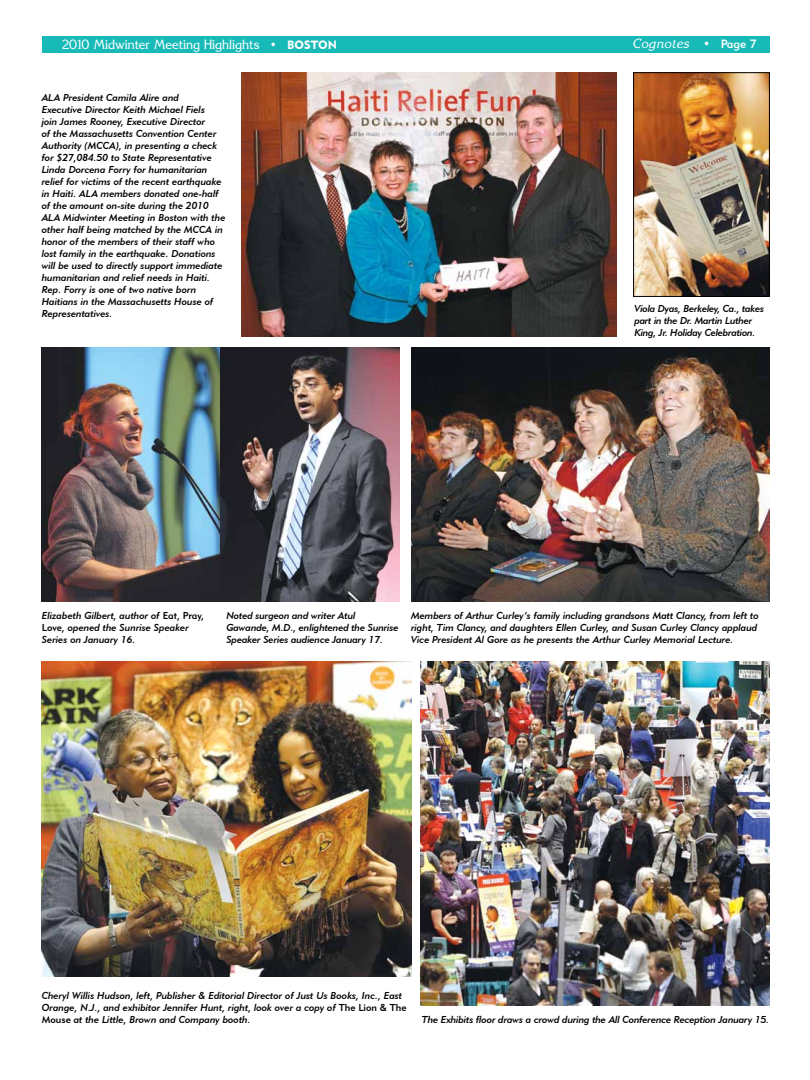
<style>
.page{position:relative;width:810px;height:1080px;background:#fff}
.page>*{position:absolute;margin:0;border:0;box-sizing:border-box;transform-origin:0 0}
.t1{font:12px "Korinthia";color:#fff}
.t2{font:italic 12px "Korinthia";color:#fff}
.t3{font:10px/12px "Geometric 415 BT Medium Italic A";color:#000}
.t4{font:10px/12px "Geometric 415 BT Medium Italic A";letter-spacing:-.02em;color:#000}
.s1{font-family:"Geometric 415 BT Medium A"}
.s2{font-family:"Geometric 415 BT Black A"}
.s3{font-family:"Geometric 415 BT Medium A";font-style:normal}
</style>
<div class="page">
<div style="left:42px;top:37px;width:728px;height:16px;background:#18bab8"></div>
<img style="left:42px;top:662px;width:369px;height:315px">
<img style="left:421px;top:662px;width:349px;height:344px">
<img style="left:635px;top:75px;width:133px;height:220px">
<div style="left:633px;top:73px;width:137px;height:224px;border:1px solid #000"></div>
<img style="left:412px;top:347px;width:358px;height:255px">
<img style="left:42px;top:347px;width:179px;height:254px">
<img style="left:221px;top:347px;width:179px;height:254px">
<img style="left:241px;top:73px;width:375px;height:264px">
<p class="t1" style="left:62px;top:36px;width:276px">2010 Midwinter Meeting Highlights <span class="s1">•</span> <span class="s2">BOSTON</span></p>
<p class="t2" style="left:632px;top:36px;width:126px">Cognotes <span class="s3">• Page 7</span></p>
<p class="t3" style="left:42px;top:92px;width:185px">ALA President Camila Alire and<br>Executive Director Keith Michael Fiels<br>join James Rooney, Executive Director<br>of the Massachusetts Convention Center Authority (MCCA), in presenting a check for $27,084.50 to State Representative Linda Dorcena Forry for humanitarian relief for victims of the recent earthquake in Haiti. ALA members donated one-half of the amount on-site during the 2010<br>ALA Midwinter Meeting in Boston with the other half being matched by the MCCA in honor of the members of their staff who lost family in the earthquake. Donations will be used to directly support immediate humanitarian and relief needs in Haiti.<br>Rep. Forry is one of two native born Haitians in the Massachusetts House of Representatives.</p>
<p class="t4" style="left:634px;top:302px;width:131px">Viola Dyas, Berkeley, Ca., takes part in the Dr. Martin Luther<br>King, Jr. Holiday Celebration.</p>
<p class="t3" style="left:42px;top:609px;width:164px">Elizabeth Gilbert, author of <span class="s1">Eat, Pray,<br>Love</span>, opened the Sunrise Speaker<br>Series on January 16.</p>
<p class="t3" style="left:226px;top:609px;width:174px">Noted surgeon and writer Atul<br>Gawande, M.D., enlightened the Sunrise<br>Speaker Series audience January 17.</p>
<p class="t3" style="left:411px;top:609px;width:349px">Members of Arthur Curley’s family including grandsons Matt Clancy, from left to right, Tim Clancy, and daughters Ellen Curley, and Susan Curley Clancy applaud<br>Vice President Al Gore as he presents the Arthur Curley Memorial Lecture.</p>
<p class="t3" style="left:42px;top:989px;width:366px">Cheryl Willis Hudson, left, Publisher &amp; Editorial Director of Just Us Books, Inc., East<br>Orange, N.J., and exhibitor Jennifer Hunt, right, look over a copy of <span class="s1">The Lion &amp; The<br>Mouse</span> at the Little, Brown and Company booth.</p>
<p class="t3" style="left:422px;top:1013px;width:349px">The Exhibits floor draws a crowd during the All Conference Reception January 15.</p>
</div>
